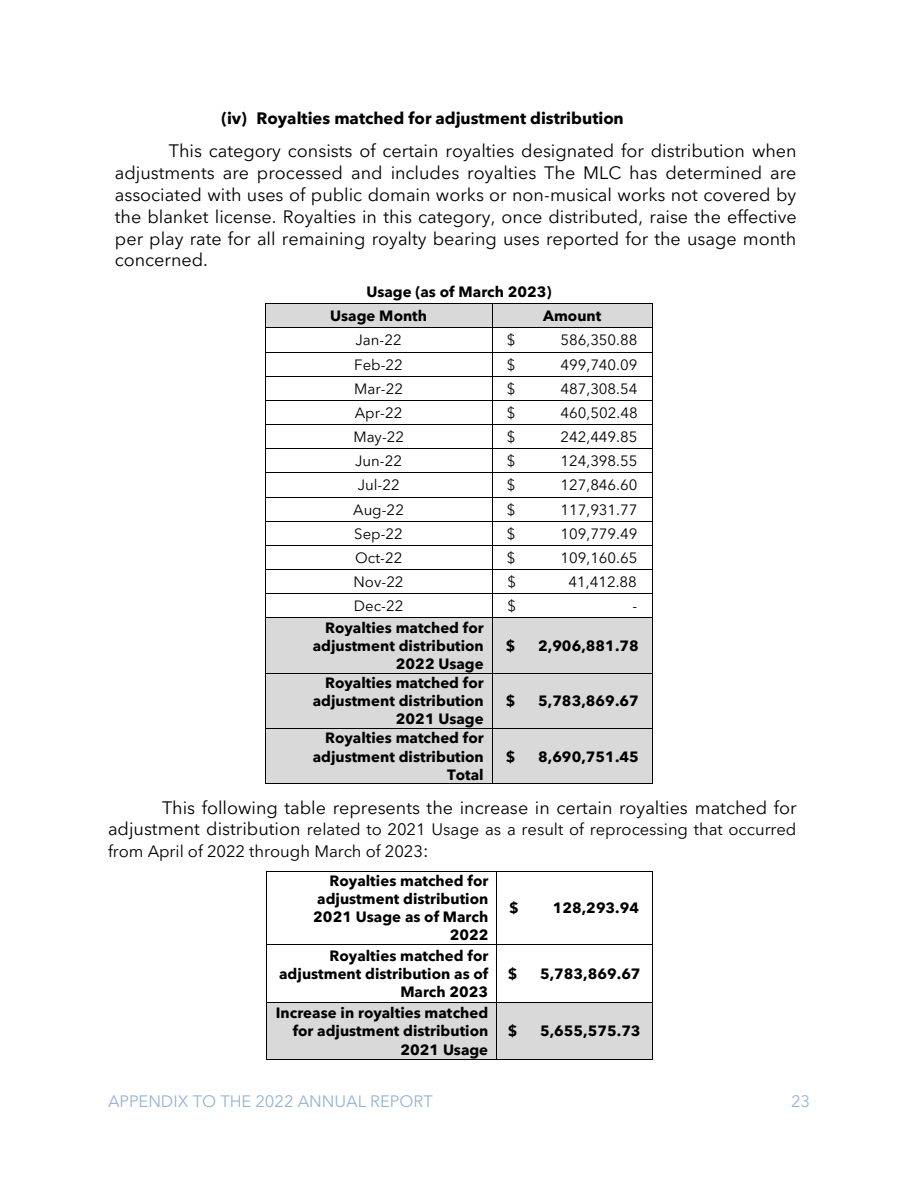
<style>
.page{position:relative;width:918px;height:1188px;background:#fff}
.page>*{position:absolute;margin:0;border:0;box-sizing:border-box;transform-origin:0 0}
.t1{font:18px/21.8px "Avenir Next LT Pro";color:#000;text-align:justify}
.t2{font:16.5px/21.8px "Avenir Next LT Pro";color:#000}
.t3{font:700 16.5px "Avenir Next LT Pro";color:#000}
.t4{font:16.5px "Avenir Next LT Pro";letter-spacing:-.005em;color:#95b3d7}
.t5{font:700 15px/18.1px "Avenir Next LT Pro";color:#000;text-align:right}
.t6{font:15px "Avenir Next LT Pro";color:#000}
.s1{font-size:18px}
</style>
<div class="page">
<div style="left:266px;top:304px;width:226px;height:24px;background:#d9d9d9"></div>
<div style="left:492px;top:304px;width:160px;height:24px;background:#d9d9d9"></div>
<hr style="left:267px;top:304px;width:225px;height:1px;background:#000">
<hr style="left:492px;top:304px;width:160px;height:1px;background:#000">
<hr style="left:266px;top:328px;width:226px;height:1px;background:#000">
<hr style="left:492px;top:328px;width:160px;height:1px;background:#000">
<hr style="left:266px;top:352px;width:226px;height:1px;background:#000">
<hr style="left:492px;top:352px;width:160px;height:1px;background:#000">
<hr style="left:266px;top:376px;width:226px;height:1px;background:#000">
<hr style="left:492px;top:376px;width:160px;height:1px;background:#000">
<hr style="left:266px;top:400px;width:226px;height:1px;background:#000">
<hr style="left:492px;top:400px;width:160px;height:1px;background:#000">
<hr style="left:266px;top:424px;width:226px;height:1px;background:#000">
<hr style="left:492px;top:424px;width:160px;height:1px;background:#000">
<hr style="left:266px;top:448px;width:226px;height:1px;background:#000">
<hr style="left:492px;top:448px;width:160px;height:1px;background:#000">
<hr style="left:266px;top:473px;width:226px;height:1px;background:#000">
<hr style="left:492px;top:473px;width:160px;height:1px;background:#000">
<hr style="left:266px;top:497px;width:226px;height:1px;background:#000">
<hr style="left:492px;top:497px;width:160px;height:1px;background:#000">
<hr style="left:266px;top:521px;width:226px;height:1px;background:#000">
<hr style="left:492px;top:521px;width:160px;height:1px;background:#000">
<hr style="left:266px;top:545px;width:226px;height:1px;background:#000">
<hr style="left:492px;top:545px;width:160px;height:1px;background:#000">
<hr style="left:266px;top:569px;width:226px;height:1px;background:#000">
<hr style="left:492px;top:569px;width:160px;height:1px;background:#000">
<hr style="left:266px;top:593px;width:226px;height:1px;background:#000">
<hr style="left:492px;top:593px;width:160px;height:1px;background:#000">
<div style="left:266px;top:618px;width:226px;height:55px;background:#d9d9d9"></div>
<div style="left:492px;top:618px;width:160px;height:55px;background:#d9d9d9"></div>
<svg style="left:265px;top:304px;width:2px;height:314px"></svg>
<hr style="left:266px;top:617px;width:226px;height:1px;background:#000">
<svg style="left:492px;top:305px;width:1px;height:312px"></svg>
<hr style="left:492px;top:617px;width:160px;height:1px;background:#000">
<svg style="left:652px;top:304px;width:1px;height:314px"></svg>
<hr style="left:265px;top:618px;width:1px;height:55px;background:#000">
<hr style="left:492px;top:618px;width:1px;height:55px;background:#000">
<hr style="left:652px;top:618px;width:1px;height:55px;background:#000">
<div style="left:266px;top:673px;width:226px;height:55px;background:#d9d9d9"></div>
<div style="left:492px;top:673px;width:160px;height:55px;background:#d9d9d9"></div>
<hr style="left:266px;top:673px;width:226px;height:1px;background:#000">
<hr style="left:492px;top:673px;width:160px;height:1px;background:#000">
<hr style="left:265px;top:673px;width:1px;height:55px;background:#000">
<hr style="left:492px;top:673px;width:1px;height:55px;background:#000">
<hr style="left:652px;top:673px;width:1px;height:55px;background:#000">
<div style="left:266px;top:729px;width:226px;height:54px;background:#d9d9d9"></div>
<div style="left:492px;top:729px;width:160px;height:54px;background:#d9d9d9"></div>
<hr style="left:266px;top:728px;width:226px;height:1px;background:#000">
<hr style="left:492px;top:728px;width:160px;height:1px;background:#000">
<hr style="left:265px;top:729px;width:1px;height:54px;background:#000">
<hr style="left:266px;top:783px;width:226px;height:1px;background:#000">
<hr style="left:492px;top:729px;width:1px;height:54px;background:#000">
<hr style="left:492px;top:783px;width:160px;height:1px;background:#000">
<hr style="left:652px;top:729px;width:1px;height:54px;background:#000">
<hr style="left:267px;top:871px;width:229px;height:1px;background:#000">
<hr style="left:497px;top:871px;width:155px;height:1px;background:#000">
<hr style="left:266px;top:871px;width:1px;height:73px;background:#000">
<hr style="left:496px;top:871px;width:1px;height:73px;background:#000">
<hr style="left:652px;top:871px;width:1px;height:73px;background:#000">
<hr style="left:267px;top:944px;width:229px;height:1px;background:#000">
<hr style="left:497px;top:944px;width:155px;height:1px;background:#000">
<hr style="left:266px;top:945px;width:1px;height:57px;background:#000">
<hr style="left:496px;top:945px;width:1px;height:57px;background:#000">
<hr style="left:652px;top:945px;width:1px;height:57px;background:#000">
<div style="left:267px;top:1003px;width:229px;height:57px;background:#d9d9d9"></div>
<div style="left:497px;top:1003px;width:155px;height:57px;background:#d9d9d9"></div>
<hr style="left:267px;top:1002px;width:229px;height:1px;background:#000">
<hr style="left:497px;top:1002px;width:155px;height:1px;background:#000">
<hr style="left:266px;top:1003px;width:1px;height:57px;background:#000">
<hr style="left:267px;top:1060px;width:229px;height:1px;background:#000">
<hr style="left:496px;top:1003px;width:1px;height:57px;background:#000">
<hr style="left:497px;top:1060px;width:155px;height:1px;background:#000">
<hr style="left:652px;top:1003px;width:1px;height:57px;background:#000">
<h4 class="t3" style="left:221px;top:108px;width:404px">(iv) Royalties matched for adjustment distribution</h4>
<p class="t1" style="left:115px;top:140px;width:683px;text-indent:54px">This category consists of certain royalties designated for distribution when adjustments are processed and includes royalties The MLC has determined are associated with uses of public domain works or non-musical works not covered by the blanket license. Royalties in this category, once distributed, raise the effective per play rate for all remaining royalty bearing uses reported for the usage month concerned.</p>
<p class="t5" style="left:366px;top:283px;width:187px">Usage (as of March 2023)</p>
<p class="t5" style="left:330px;top:307px;width:98px">Usage Month</p>
<p class="t5" style="left:543px;top:307px;width:60px">Amount</p>
<p class="t6" style="left:356px;top:331px;width:48px">Jan-22</p>
<p class="t6" style="left:507px;top:331px;width:10px">$</p>
<p class="t6" style="left:560px;top:331px;width:79px">586,350.88</p>
<p class="t6" style="left:354px;top:355px;width:50px">Feb-22</p>
<p class="t6" style="left:507px;top:355px;width:10px">$</p>
<p class="t6" style="left:560px;top:355px;width:79px">499,740.09</p>
<p class="t6" style="left:354px;top:379px;width:50px">Mar-22</p>
<p class="t6" style="left:507px;top:379px;width:10px">$</p>
<p class="t6" style="left:560px;top:379px;width:79px">487,308.54</p>
<p class="t6" style="left:355px;top:403px;width:49px">Apr-22</p>
<p class="t6" style="left:507px;top:403px;width:10px">$</p>
<p class="t6" style="left:561px;top:403px;width:79px">460,502.48</p>
<p class="t6" style="left:353px;top:428px;width:52px">May-22</p>
<p class="t6" style="left:507px;top:428px;width:10px">$</p>
<p class="t6" style="left:560px;top:428px;width:79px">242,449.85</p>
<p class="t6" style="left:355px;top:452px;width:48px">Jun-22</p>
<p class="t6" style="left:507px;top:452px;width:10px">$</p>
<p class="t6" style="left:560px;top:452px;width:79px">124,398.55</p>
<p class="t6" style="left:358px;top:476px;width:43px">Jul-22</p>
<p class="t6" style="left:507px;top:476px;width:10px">$</p>
<p class="t6" style="left:560px;top:476px;width:79px">127,846.60</p>
<p class="t6" style="left:353px;top:500px;width:52px">Aug-22</p>
<p class="t6" style="left:507px;top:500px;width:10px">$</p>
<p class="t6" style="left:560px;top:500px;width:79px">117,931.77</p>
<p class="t6" style="left:354px;top:524px;width:50px">Sep-22</p>
<p class="t6" style="left:507px;top:524px;width:10px">$</p>
<p class="t6" style="left:560px;top:524px;width:79px">109,779.49</p>
<p class="t6" style="left:355px;top:548px;width:49px">Oct-22</p>
<p class="t6" style="left:507px;top:548px;width:10px">$</p>
<p class="t6" style="left:560px;top:548px;width:79px">109,160.65</p>
<p class="t6" style="left:354px;top:572px;width:52px">Nov-22</p>
<p class="t6" style="left:507px;top:572px;width:10px">$</p>
<p class="t6" style="left:569px;top:572px;width:70px">41,412.88</p>
<p class="t6" style="left:354px;top:597px;width:51px">Dec-22</p>
<p class="t6" style="left:507px;top:597px;width:10px">$</p>
<p class="t6" style="left:632px;top:597px;width:6px">-</p>
<p class="t5" style="left:313px;top:618px;width:173px">Royalties matched for adjustment distribution<br>2022 Usage</p>
<p class="t5" style="left:506px;top:636px;width:11px">$</p>
<p class="t5" style="left:538px;top:636px;width:102px">2,906,881.78</p>
<p class="t5" style="left:313px;top:673px;width:173px">Royalties matched for adjustment distribution<br>2021 Usage</p>
<p class="t5" style="left:506px;top:692px;width:11px">$</p>
<p class="t5" style="left:538px;top:692px;width:102px">5,783,869.67</p>
<p class="t5" style="left:313px;top:729px;width:173px">Royalties matched for adjustment distribution<br>Total</p>
<p class="t5" style="left:506px;top:747px;width:11px">$</p>
<p class="t5" style="left:538px;top:747px;width:102px">8,690,751.45</p>
<p class="t1" style="left:162px;top:796px;width:636px">This following table represents the increase in certain royalties matched for</p>
<p class="t2" style="left:108px;top:818px;width:690px"><span class="s1">adjustment distribution</span> related to 2021 Usage as a result of reprocessing that occurred from April of 2022 through March of 2023<span class="s1">:</span></p>
<p class="t5" style="left:313px;top:871px;width:177px">Royalties matched for adjustment distribution<br>2021 Usage as of March<br>2022</p>
<p class="t5" style="left:509px;top:899px;width:11px">$</p>
<p class="t5" style="left:553px;top:899px;width:88px">128,293.94</p>
<p class="t5" style="left:279px;top:946px;width:211px">Royalties matched for adjustment distribution as of<br>March 2023</p>
<p class="t5" style="left:276px;top:1004px;width:214px">Increase in royalties matched for adjustment distribution<br>2021 Usage</p>
<p class="t5" style="left:508px;top:964px;width:11px">$</p>
<p class="t5" style="left:540px;top:964px;width:102px">5,783,869.67</p>
<p class="t5" style="left:508px;top:1022px;width:11px">$</p>
<p class="t5" style="left:540px;top:1022px;width:102px">5,655,575.73</p>
<p class="t4" style="left:108px;top:1091px;width:326px">APPENDIX TO THE 2022 ANNUAL REPORT</p>
<p class="t4" style="left:791px;top:1091px;width:21px">23</p>
</div>
